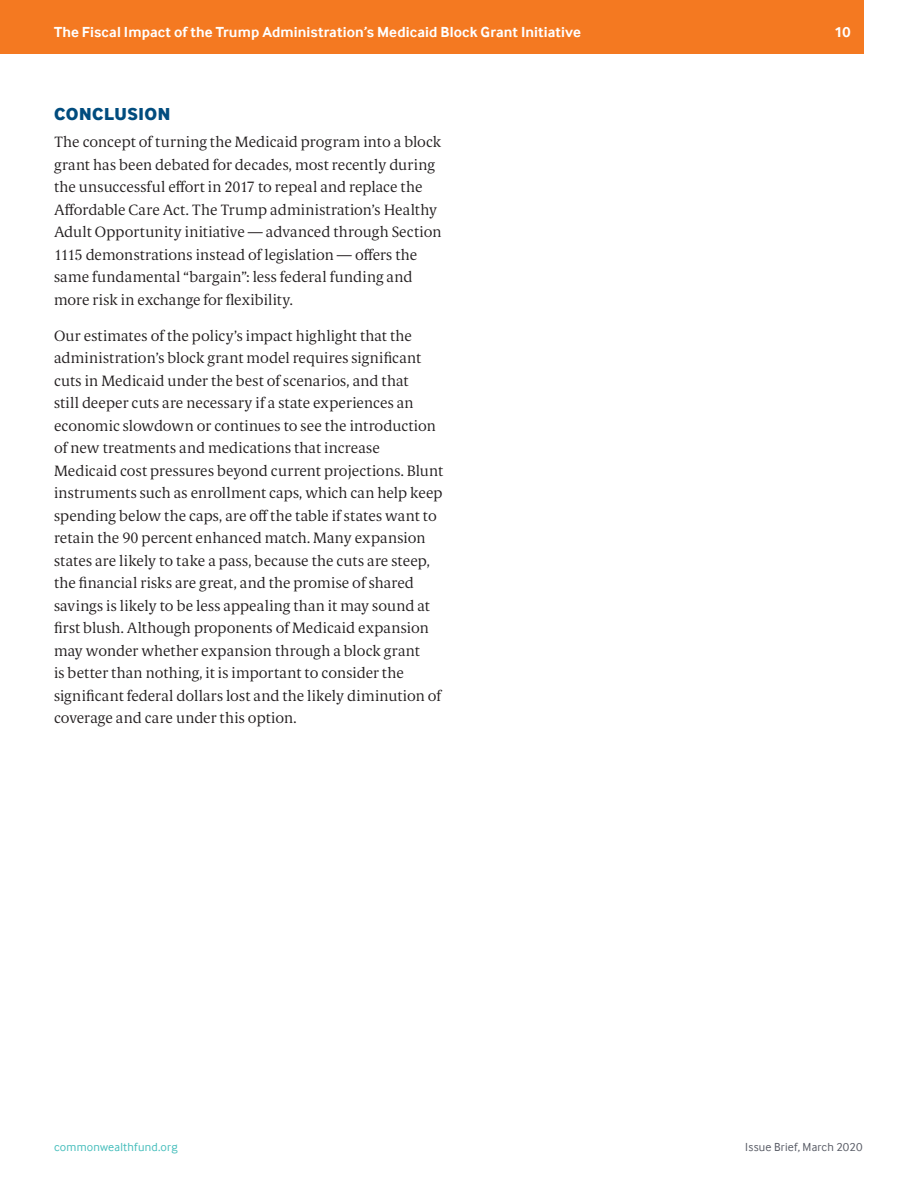
<style>
.page{position:relative;width:918px;height:1188px;background:#fff}
.page>*{position:absolute;margin:0;border:0;box-sizing:border-box;transform-origin:0 0}
.Heads_-_All_Caps{font:18px "Inter Face X Bold";letter-spacing:.03em;color:#014c7e}
.Body_Copy_-_No_Inden{font:300 15px/22.5px "Berlingske Serif Text";letter-spacing:.005em;color:#231f20}
.t1{font:700 15px "Inter Face";letter-spacing:.005em;color:#fff}
.t2{font:12px "Inter Face";letter-spacing:.02em;color:#44bdbb}
.t3{font:12px "Inter Face";letter-spacing:.02em;color:#5a5d67}
</style>
<div class="page">
<div style="left:0;top:0;width:864px;height:54px;background:#f47921"></div>
<p class="t1" style="left:54px;top:23px;width:529px">The Fiscal Impact of the Trump Administration’s Medicaid Block Grant Initiative</p>
<p class="t1" style="left:834px;top:23px;width:18px">10</p>
<p class="Heads_-_All_Caps" style="left:54px;top:103px;width:118px">CONCLUSION</p>
<p class="Body_Copy_-_No_Inden" style="left:54px;top:130px;width:389px">The concept of turning the Medicaid program into a block grant has been debated for decades, most recently during the unsuccessful effort in 2017 to repeal and replace the Affordable Care Act. The Trump administration’s Healthy Adult Opportunity initiative — advanced through Section 1115 demonstrations instead of legislation — offers the same fundamental “bargain”: less federal funding and more risk in exchange for flexibility.</p>
<p class="Body_Copy_-_No_Inden" style="left:54px;top:324px;width:391px">Our estimates of the policy’s impact highlight that the administration’s block grant model requires significant cuts in Medicaid under the best of scenarios, and that<br>still deeper cuts are necessary if a state experiences an economic slowdown or continues to see the introduction of new treatments and medications that increase Medicaid cost pressures beyond current projections. Blunt instruments such as enrollment caps, which can help keep spending below the caps, are off the table if states want to retain the 90 percent enhanced match. Many expansion states are likely to take a pass, because the cuts are steep, the financial risks are great, and the promise of shared savings is likely to be less appealing than it may sound at first blush. Although proponents of Medicaid expansion may wonder whether expansion through a block grant<br>is better than nothing, it is important to consider the significant federal dollars lost and the likely diminution of coverage and care under this option.</p>
<p class="t2" style="left:54px;top:1140px;width:125px">commonwealthfund.org</p>
<p class="t3" style="left:745px;top:1140px;width:119px">Issue Brief, March 2020</p>
</div>
